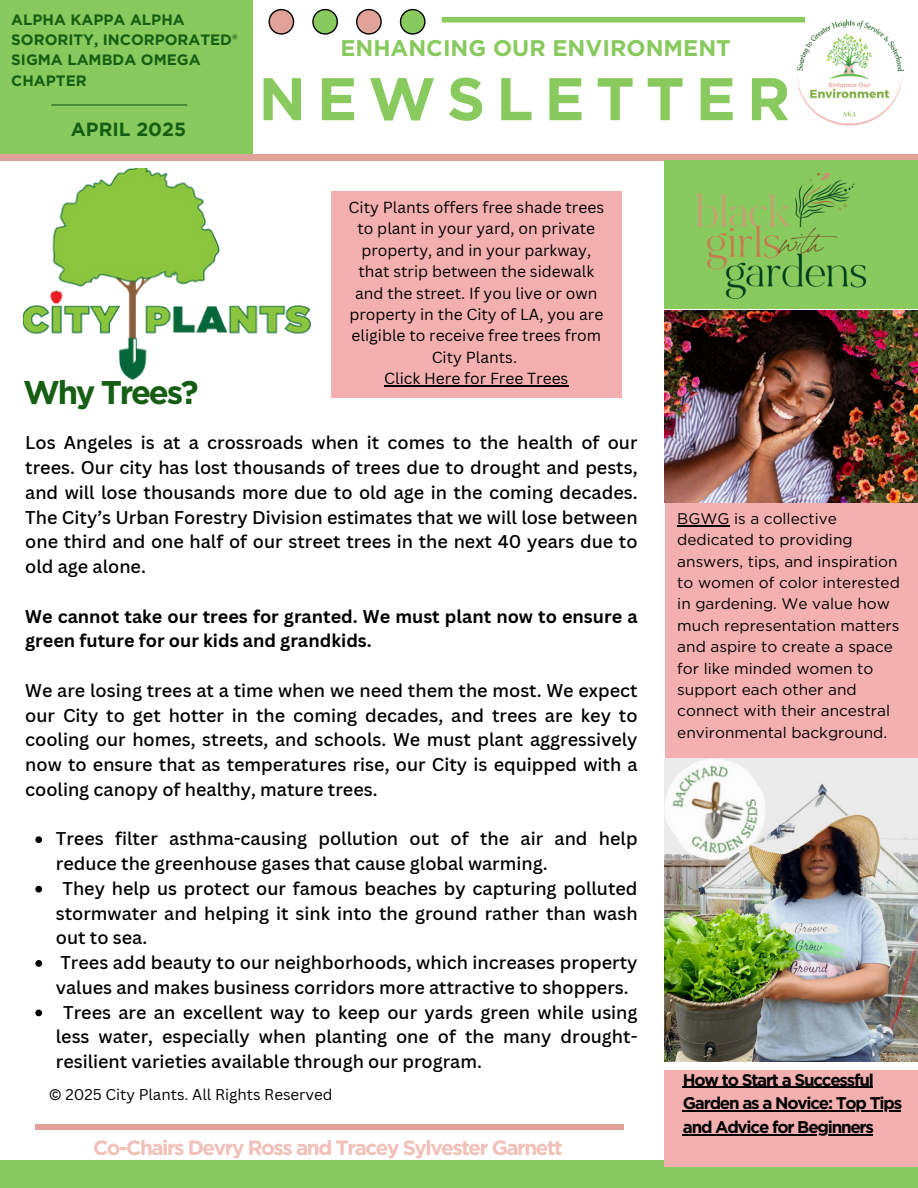
<style>
.page{position:relative;width:918px;height:1188px;background:#fff}
.page>*{position:absolute;margin:0;border:0;box-sizing:border-box;transform-origin:0 0}
.t1{font:700 60.15px "Gotham";letter-spacing:.185em;color:#88ca5e}
.t2{font:700 32.85px "Gotham";letter-spacing:-.07em;color:#155e14}
.t3{font:700 22.65px "Gotham";color:#88ca5e}
.t4{font:700 20.7px "Gotham";letter-spacing:-.07em;color:#f1c0b9}
.t5{font:700 19.05px "Gotham";color:#155e14}
.t6{font:500 18px/24.8px "Canva Sans";color:#000;text-align:justify}
.t7{font:700 18px/24.8px "Canva Sans";color:#000}
.t8{font:700 16.95px "Gotham";letter-spacing:-.07em;color:#000}
.t9{font:15.6px/21.3px "Canva Sans";color:#000;text-align:center}
.t10{font:15.45px/21.3px "Gotham";color:#000}
.t11{font:700 15.15px/20.2px "Gotham";color:#155e14}
.t12{font:15.15px "Canva Sans";color:#000}
</style>
<div class="page">
<div style="left:0;top:154px;width:917px;height:7px;background:#e1a299"></div>
<div style="left:0;top:1160px;width:918px;height:28px;background:#88ca5e"></div>
<div style="left:0;top:0;width:253px;height:154px;background:#88ca5e"></div>
<hr style="left:51px;top:104px;width:136px;height:2px;background:#155e14">
<div style="left:664px;top:161px;width:254px;height:148px;background:#88ca5e"></div>
<img style="left:696px;top:173px;width:170px;height:125px">
<img style="left:664px;top:310px;width:253px;height:193px">
<div style="left:665px;top:503px;width:253px;height:256px;background:#f4b0b0"></div>
<hr style="left:677px;top:525px;width:53px;height:1px;background:#000">
<div style="left:35px;top:1124px;width:588px;height:6px;background:#e1a299"></div>
<svg style="left:400px;top:9px;width:26px;height:26px"></svg>
<svg style="left:356px;top:9px;width:26px;height:26px"></svg>
<svg style="left:312px;top:9px;width:26px;height:26px"></svg>
<svg style="left:269px;top:9px;width:25px;height:26px"></svg>
<div style="left:442px;top:17px;width:363px;height:6px;background:#88ca5e"></div>
<img style="left:796px;top:20px;width:108px;height:106px">
<svg style="left:35px;top:836px;width:7px;height:7px"></svg>
<svg style="left:35px;top:886px;width:7px;height:7px"></svg>
<svg style="left:35px;top:960px;width:7px;height:7px"></svg>
<svg style="left:35px;top:1010px;width:7px;height:6px"></svg>
<img style="left:665px;top:759px;width:253px;height:302px">
<div style="left:664px;top:1071px;width:254px;height:96px;background:#f4b0b0"></div>
<hr style="left:683px;top:1087px;width:190px;height:1px;background:#000">
<hr style="left:683px;top:1110px;width:218px;height:2px;background:#000">
<hr style="left:683px;top:1134px;width:190px;height:1px;background:#000">
<img style="left:664px;top:758px;width:119px;height:118px">
<img style="left:23px;top:168px;width:288px;height:212px">
<div style="left:331px;top:191px;width:290px;height:206px;background:#f4b0b0"></div>
<hr style="left:384px;top:385px;width:184px;height:1px;background:#000">
<h5 class="t11" style="left:11px;top:9px;width:228px">ALPHA KAPPA ALPHA<br>SORORITY, INCORPORATED®</h5>
<p class="t11" style="left:11px;top:50px;width:191px">SIGMA LAMBDA OMEGA<br>CHAPTER</p>
<p class="t5" style="left:71px;top:118px;width:117px">APRIL 2025</p>
<h2 class="t2" style="left:23px;top:373px;width:177px">Why Trees?</h2>
<p class="t3" style="left:340px;top:35px;width:392px">ENHANCING OUR ENVIRONMENT</p>
<p class="t1" style="left:259px;top:62px;width:533px">NEWSLETTER</p>
<h6 class="t9" style="left:349px;top:196px;width:257px">City Plants offers free shade trees to plant in your yard, on private property, and in your parkway, that strip between the sidewalk and the street. If you live or own property in the City of LA, you are eligible to receive free trees from<br>City Plants.</h6>
<h6 class="t9" style="left:384px;top:367px;width:186px">Click Here for Free Trees</h6>
<p class="t6" style="left:25px;top:430px;width:614px">Los Angeles is at a crossroads when it comes to the health of our trees. Our city has lost thousands of trees due to drought and pests, and will lose thousands more due to old age in the coming decades.<br>The City’s Urban Forestry Division estimates that we will lose between one third and one half of our street trees in the next 40 years due to old age alone.</p>
<p class="t7" style="left:25px;top:603px;width:614px">We cannot take our trees for granted. We must plant now to ensure a green future for our kids and grandkids.</p>
<p class="t6" style="left:25px;top:677px;width:614px">We are losing trees at a time when we need them the most. We expect our City to get hotter in the coming decades, and trees are key to cooling our homes, streets, and schools. We must plant aggressively now to ensure that as temperatures rise, our City is equipped with a cooling canopy of healthy, mature trees.</p>
<p class="t6" style="left:56px;top:826px;width:583px">Trees filter asthma-causing pollution out of the air and help reduce the greenhouse gases that cause global warming.</p>
<h3 class="t6" style="left:56px;top:875px;width:583px;text-indent:7px">They help us protect our famous beaches by capturing polluted stormwater and helping it sink into the ground rather than wash out to sea.</h3>
<h1 class="t6" style="left:56px;top:950px;width:583px">Trees add beauty to our neighborhoods, which increases property values and makes business corridors more attractive to shoppers.</h1>
<p class="t6" style="left:56px;top:999px;width:583px;text-indent:7px">Trees are an excellent way to keep our yards green while using less water, especially when planting one of the many drought&shy;resilient varieties available through our program.</p>
<h6 class="t12" style="left:49px;top:1084px;width:285px">© 2025 City Plants. All Rights Reserved</h6>
<p class="t4" style="left:93px;top:1135px;width:471px">Co-Chairs Devry Ross and Tracey Sylvester Garnett</p>
<p class="t10" style="left:677px;top:508px;width:224px">BGWG is a collective dedicated to providing answers, tips, and inspiration to women of color interested in gardening. We value how much representation matters and aspire to create a space for like minded women to support each other and connect with their ancestral environmental background.</p>
<p class="t8" style="left:683px;top:1069px;width:193px">How to Start a Successful</p>
<p class="t8" style="left:683px;top:1093px;width:221px">Garden as a Novice: Top Tips</p>
<p class="t8" style="left:683px;top:1117px;width:193px">and Advice for Beginners</p>
</div>
